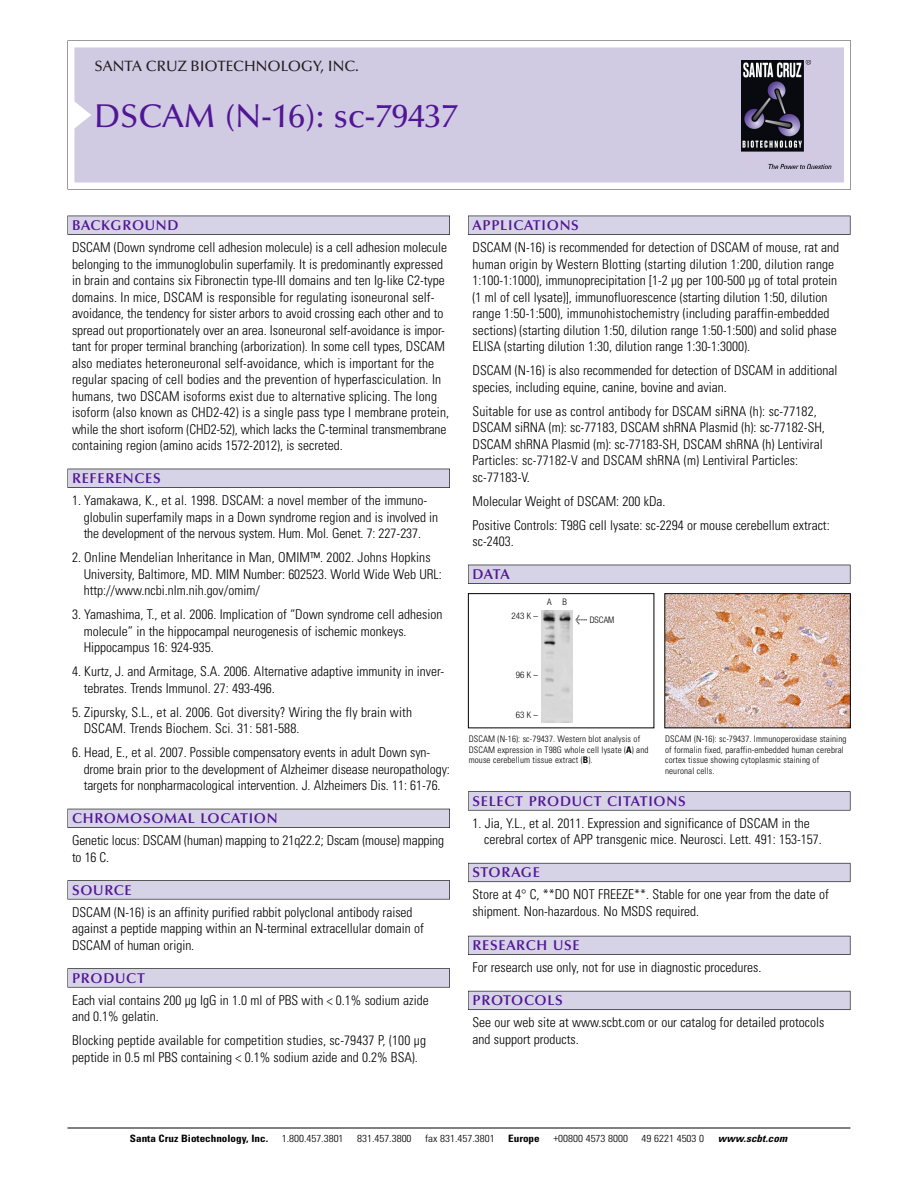
<style>
.page{position:relative;width:918px;height:1188px;background:#fff}
.page>*{position:absolute;margin:0;border:0;box-sizing:border-box;transform-origin:0 0}
.t1{font:500 33px "Optima";color:#511695}
.t2{font:500 15px "Optima";color:#231f20}
.t3{font:600 14.25px "Optima";letter-spacing:.05em;color:#511695}
.t4{font:300 condensed 13.5px/16.5px "Univers";color:#000}
.t5{font:300 condensed 10.2px "Univers";color:#000;scale:1.1 1}
.t6{font:700 condensed 10.2px "Univers";color:#000;scale:1.1 1}
.t7{font:italic 700 condensed 10.2px "Univers";letter-spacing:.005em;color:#000;scale:1.1 1}
.t8{font:300 condensed 9px/10.5px "Univers";letter-spacing:.015em;color:#000}
.t9{font:300 condensed 9px "Helvetica Neue";letter-spacing:.005em;color:#000}
.s1{font-family:"Meta Plus";font-weight:400;font-stretch:normal;font-size:10.5px}
.s2{font-weight:700}
</style>
<div class="page">
<svg style="left:68px;top:40px;width:783px;height:149px"></svg>
<div style="left:74px;top:47px;width:770px;height:135px;background:#d1cae3"></div>
<img style="left:741px;top:60px;width:90px;height:108px">
<div style="left:68px;top:216px;width:382px;height:19px;background:#525155"></div>
<div style="left:68px;top:216px;width:381px;height:18px;background:#d7d3e7"></div>
<div style="left:68px;top:469px;width:382px;height:19px;background:#515055"></div>
<div style="left:68px;top:469px;width:381px;height:18px;background:#d7d3e7"></div>
<div style="left:68px;top:809px;width:382px;height:19px;background:#525158"></div>
<div style="left:68px;top:809px;width:381px;height:18px;background:#d7d3e7"></div>
<div style="left:68px;top:880px;width:382px;height:19px;background:#575759"></div>
<div style="left:68px;top:881px;width:381px;height:18px;background:#d7d3e7"></div>
<svg style="left:68px;top:968px;width:382px;height:20px"></svg>
<div style="left:68px;top:969px;width:381px;height:18px;background:#d7d3e7"></div>
<div style="left:468px;top:216px;width:382px;height:19px;background:#525155"></div>
<div style="left:468px;top:216px;width:382px;height:18px;background:#d7d3e7"></div>
<div style="left:468px;top:565px;width:382px;height:19px;background:#515055"></div>
<div style="left:468px;top:565px;width:382px;height:18px;background:#d7d3e7"></div>
<svg style="left:468px;top:791px;width:382px;height:20px"></svg>
<div style="left:468px;top:792px;width:382px;height:18px;background:#d7d3e7"></div>
<div style="left:468px;top:863px;width:382px;height:19px;background:#66646e"></div>
<div style="left:468px;top:863px;width:382px;height:18px;background:#d7d3e7"></div>
<div style="left:468px;top:936px;width:382px;height:19px;background:#54535a"></div>
<div style="left:468px;top:936px;width:382px;height:18px;background:#d7d3e7"></div>
<div style="left:468px;top:991px;width:382px;height:19px;background:#5b5a62"></div>
<div style="left:468px;top:991px;width:382px;height:18px;background:#d7d3e7"></div>
<hr style="left:68px;top:1128px;width:782px;height:1px;background:#000">
<div style="left:468px;top:593px;width:186px;height:135px;border:1px solid #000"></div>
<img style="left:541px;top:610px;width:31px;height:113px">
<img style="left:666px;top:595px;width:183px;height:131px">
<div style="left:664px;top:593px;width:187px;height:135px;border:1px solid #000"></div>
<p class="t2" style="left:94px;top:61px;width:266px">SANTA CRUZ BIOTECHNOLOGY, INC.</p>
<h1 class="t1" style="left:94px;top:103px;width:365px">DSCAM (N-16): sc-79437</h1>
<p class="t3" style="left:72px;top:219px;width:108px">BACKGROUND</p>
<p class="t4" style="left:72px;top:240px;width:379px">DSCAM (Down syndrome cell adhesion molecule) is a cell adhesion molecule belonging to the immunoglobulin superfamily. It is predominantly expressed in brain and contains six Fibronectin type-III domains and ten Ig-like C2-type domains. In mice, DSCAM is responsible for regulating isoneuronal self&shy;avoidance, the tendency for sister arbors to avoid crossing each other and to spread out proportionately over an area. Isoneuronal self-avoidance is impor&shy;tant for proper terminal branching (arborization). In some cell types, DSCAM also mediates heteroneuronal self-avoidance, which is important for the regular spacing of cell bodies and the prevention of hyperfasciculation. In humans, two DSCAM isoforms exist due to alternative splicing. The long isoform (also known as CHD2-42) is a single pass type I membrane protein, while the short isoform (CHD2-52), which lacks the C-terminal transmembrane containing region (amino acids 1572-2012), is secreted.</p>
<p class="t3" style="left:72px;top:473px;width:90px">REFERENCES</p>
<p class="t4" style="left:84px;top:493px;width:356px;text-indent:-12px">1. Yamakawa, K., et al. 1998. DSCAM: a novel member of the immuno&shy;globulin superfamily maps in a Down syndrome region and is involved in the development of the nervous system. Hum. Mol. Genet. 7: 227-237.</p>
<p class="t4" style="left:84px;top:550px;width:360px;text-indent:-12px">2. Online Mendelian Inheritance in Man, OMIM™. 2002. Johns Hopkins<br>University, Baltimore, MD. MIM Number: 602523. World Wide Web URL: http://www.ncbi.nlm.nih.gov/omim/</p>
<p class="t4" style="left:84px;top:607px;width:360px;text-indent:-12px">3. Yamashima, T., et al. 2006. Implication of “Down syndrome cell adhesion molecule” in the hippocampal neurogenesis of ischemic monkeys.<br>Hippocampus 16: 924-935.</p>
<p class="t4" style="left:84px;top:664px;width:362px;text-indent:-12px">4. Kurtz, J. and Armitage, S.A. 2006. Alternative adaptive immunity in inver&shy;tebrates. Trends Immunol. 27: 493-496.</p>
<p class="t4" style="left:84px;top:705px;width:330px;text-indent:-12px">5. Zipursky, S.L., et al. 2006. Got diversity? Wiring the fly brain with<br>DSCAM. Trends Biochem. Sci. 31: 581-588.</p>
<p class="t4" style="left:84px;top:745px;width:368px;text-indent:-12px">6. Head, E., et al. 2007. Possible compensatory events in adult Down syn&shy;drome brain prior to the development of Alzheimer disease neuropathology: targets for nonpharmacological intervention. J. Alzheimers Dis. 11: 61-76.</p>
<p class="t3" style="left:72px;top:813px;width:207px">CHROMOSOMAL LOCATION</p>
<p class="t4" style="left:72px;top:833px;width:374px">Genetic locus: DSCAM (human) mapping to 21q22.2; Dscam (mouse) mapping to 16 C.</p>
<p class="t3" style="left:72px;top:884px;width:61px">SOURCE</p>
<p class="t4" style="left:72px;top:905px;width:353px">DSCAM (N-16) is an affinity purified rabbit polyclonal antibody raised against a peptide mapping within an N-terminal extracellular domain of<br>DSCAM of human origin.</p>
<p class="t3" style="left:72px;top:972px;width:74px">PRODUCT</p>
<p class="t4" style="left:72px;top:993px;width:358px">Each vial contains 200 µg IgG in 1.0 ml of PBS with &lt; 0.1% sodium azide and 0.1% gelatin.</p>
<p class="t4" style="left:72px;top:1033px;width:356px">Blocking peptide available for competition studies, sc-79437 P, (100 µg peptide in 0.5 ml PBS containing &lt; 0.1% sodium azide and 0.2% BSA).</p>
<p class="t3" style="left:473px;top:219px;width:108px">APPLICATIONS</p>
<p class="t4" style="left:473px;top:240px;width:368px">DSCAM (N-16) is recommended for detection of DSCAM of mouse, rat and human origin by Western Blotting (starting dilution 1:200, dilution range 1:100-1:1000), immunoprecipitation [1-2 µg per 100-500 µg of total protein (1 ml of cell lysate)], immunofluorescence (starting dilution 1:50, dilution range 1:50-1:500), immunohistochemistry (including paraffin-embedded sections) (starting dilution 1:50, dilution range 1:50-1:500) and solid phase ELISA (starting dilution 1:30, dilution range 1:30-1:3000).</p>
<p class="t4" style="left:473px;top:363px;width:366px">DSCAM (N-16) is also recommended for detection of DSCAM in additional species, including equine, canine, bovine and avian.</p>
<p class="t4" style="left:473px;top:404px;width:354px">Suitable for use as control antibody for DSCAM siRNA (h): sc-77182, DSCAM siRNA (m): sc-77183, DSCAM shRNA Plasmid (h): sc-77182-SH, DSCAM shRNA Plasmid (m): sc-77183-SH, DSCAM shRNA (h) Lentiviral Particles: sc-77182-V and DSCAM shRNA (m) Lentiviral Particles: sc-77183-V.</p>
<p class="t4" style="left:473px;top:490px;width:359px;line-height:24px">Molecular Weight of DSCAM: 200 kDa.<br>Positive Controls: T98G cell lysate: sc-2294 or mouse cerebellum extract:</p>
<p class="t4" style="left:473px;top:534px;width:43px">sc-2403.</p>
<p class="t3" style="left:473px;top:569px;width:39px">DATA</p>
<p class="t9" style="left:511px;top:613px;width:28px">243 K –</p>
<p class="t9" style="left:547px;top:599px;width:21px">A B</p>
<p class="t9" style="left:576px;top:617px;width:40px"><span class="s1">&lt;</span> DSCAM</p>
<p class="t9" style="left:516px;top:671px;width:24px">96K–</p>
<p class="t9" style="left:516px;top:712px;width:24px">63K–</p>
<p class="t8" style="left:469px;top:735px;width:181px">DSCAM (N-16): sc-79437. Western blot analysis of<br>DSCAM expression in T98G whole cell lysate (<span class="s2">A</span>) and mouse cerebellum tissue extract (<span class="s2">B</span>).</p>
<p class="t8" style="left:665px;top:735px;width:183px">DSCAM (N-16): sc-79437. Immunoperoxidase staining of formalin fixed, paraffin-embedded human cerebral cortex tissue showing cytoplasmic staining of neuronal cells.</p>
<p class="t3" style="left:473px;top:795px;width:215px">SELECT PRODUCT CITATIONS</p>
<p class="t4" style="left:484px;top:816px;width:339px;text-indent:-12px">1. Jia, Y.L., et al. 2011. Expression and significance of DSCAM in the cerebral cortex of APP transgenic mice. Neurosci. Lett. 491: 153-157.</p>
<p class="t3" style="left:473px;top:867px;width:69px">STORAGE</p>
<p class="t4" style="left:473px;top:887px;width:358px">Store at 4° C, **DO NOT FREEZE**. Stable for one year from the date of shipment. Non-hazardous. No MSDS required.</p>
<p class="t3" style="left:473px;top:940px;width:109px">RESEARCH USE</p>
<p class="t4" style="left:473px;top:960px;width:290px">For research use only, not for use in diagnostic procedures.</p>
<p class="t3" style="left:473px;top:995px;width:92px">PROTOCOLS</p>
<p class="t4" style="left:473px;top:1015px;width:353px">See our web site at www.scbt.com or our catalog for detailed protocols and support products.</p>
<p class="t6" style="left:130px;top:1135px;width:127px">Santa Cruz Biotechnology, Inc.</p>
<p class="t5" style="left:282px;top:1135px;width:58px">1.800.457.3801</p>
<p class="t5" style="left:357px;top:1135px;width:51px">831.457.3800</p>
<p class="t5" style="left:425px;top:1135px;width:65px">fax 831.457.3801</p>
<p class="t6" style="left:508px;top:1135px;width:30px">Europe</p>
<p class="t5" style="left:553px;top:1135px;width:69px">+00800 4573 8000</p>
<p class="t5" style="left:642px;top:1135px;width:58px">49 6221 4503 0</p>
<p class="t7" style="left:718px;top:1135px;width:64px">www.scbt.com</p>
</div>
